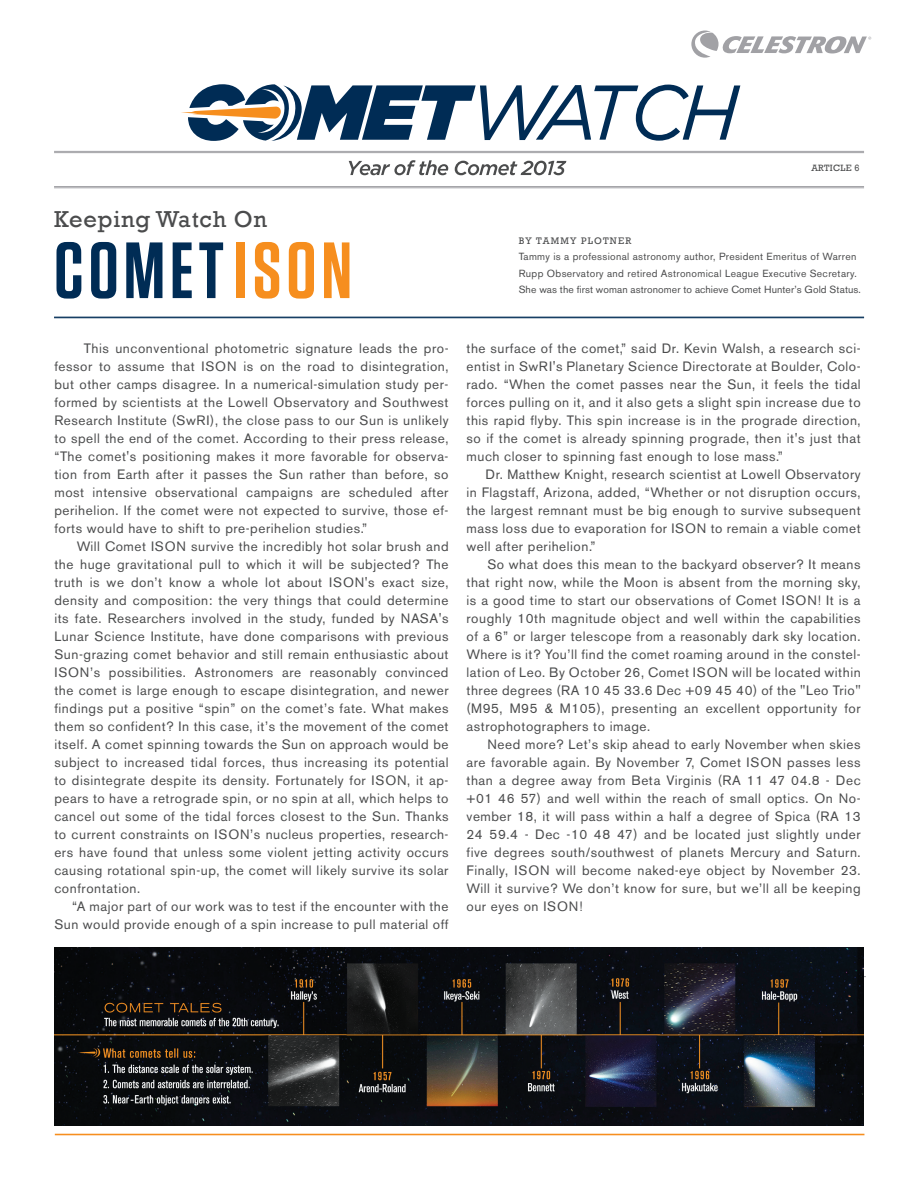
<style>
.page{position:relative;width:918px;height:1188px;background:#fff}
.page>*{position:absolute;margin:0;border:0;box-sizing:border-box;transform-origin:0 0}
.t1{font:600 79.5px "Tungsten";letter-spacing:.065em;color:#002c55}
.t2{font:23.7px "Rockwell";letter-spacing:.035em;color:#4b4c4d}
.t3{font:13.5px/18px "Akzidenz Grotesk BE";letter-spacing:.04em;color:#4b4c4d;text-align:justify}
.t4{font:10.2px/16.5px "Akzidenz Grotesk BE";letter-spacing:.03em;color:#4b4c4d}
.t5{font:9.75px "Rockwell";letter-spacing:.12em;color:#4b4c4d}
.t6{font:9.3px "Rockwell";letter-spacing:.03em;color:#4b4c4d}
.s1{color:#f68e1e}
</style>
<div class="page">
<hr style="left:54px;top:317px;width:810px;height:1px;background:#002c55">
<hr style="left:54px;top:318px;width:810px;height:1px;background:#002c55">
<hr style="left:54px;top:151px;width:810px;height:1px;background:#a1a1a5">
<hr style="left:54px;top:152px;width:810px;height:1px;background:#a1a1a5">
<hr style="left:54px;top:186px;width:810px;height:1px;background:#a1a1a5">
<hr style="left:54px;top:188px;width:810px;height:1px;background:#a1a1a5">
<svg style="left:349px;top:160px;width:99px;height:15px"></svg>
<svg style="left:455px;top:161px;width:111px;height:14px"></svg>
<svg style="left:691px;top:31px;width:180px;height:27px"></svg>
<svg style="left:181px;top:84px;width:559px;height:57px"></svg>
<hr style="left:54px;top:976px;width:812px;height:1px;background:#a1a1a5">
<hr style="left:55px;top:1134px;width:809px;height:1px;background:#f68e1e">
<img style="left:54px;top:948px;width:810px;height:178px">
<h2 class="t2" style="left:54px;top:206px;width:215px">KEEPING WATCH ON</h2>
<h1 class="t1" style="left:54px;top:229px;width:299px">COMET<span class="s1">ISON</span></h1>
<p class="t3" style="left:54px;top:340px;width:396px;text-indent:30px">This unconventional photometric signature leads the pro&shy;fessor to assume that ISON is on the road to disintegration, but other camps disagree. In a numerical-simulation study per&shy;formed by scientists at the Lowell Observatory and Southwest Research Institute (SwRI), the close pass to our Sun is unlikely to spell the end of the comet. According to their press release, “The comet's positioning makes it more favorable for observa&shy;tion from Earth after it passes the Sun rather than before, so most intensive observational campaigns are scheduled after perihelion. If the comet were not expected to survive, those ef&shy;forts would have to shift to pre-perihelion studies.”</p>
<p class="t3" style="left:54px;top:538px;width:396px;text-indent:22px">Will Comet ISON survive the incredibly hot solar brush and the huge gravitational pull to which it will be subjected? The truth is we don’t know a whole lot about ISON's exact size, density and composition: the very things that could determine its fate. Researchers involved in the study, funded by NASA's Lunar Science Institute, have done comparisons with previous Sun-grazing comet behavior and still remain enthusiastic about ISON’s possibilities. Astronomers are reasonably convinced the comet is large enough to escape disintegration, and newer findings put a positive “spin” on the comet’s fate. What makes them so confident? In this case, it’s the movement of the comet itself. A comet spinning towards the Sun on approach would be subject to increased tidal forces, thus increasing its potential to disintegrate despite its density. Fortunately for ISON, it ap&shy;pears to have a retrograde spin, or no spin at all, which helps to cancel out some of the tidal forces closest to the Sun. Thanks to current constraints on ISON’s nucleus properties, research&shy;ers have found that unless some violent jetting activity occurs causing rotational spin-up, the comet will likely survive its solar confrontation.</p>
<p class="t3" style="left:54px;top:897px;width:396px;text-align:right">“A major part of our work was to test if the encounter with the<br>Sun would provide enough of a spin increase to pull material off</p>
<p class="t6" style="left:812px;top:163px;width:50px">ARTICLE 6</p>
<p class="t5" style="left:519px;top:235px;width:114px">BY TAMMY PLOTNER</p>
<p class="t4" style="left:519px;top:249px;width:344px">Tammy is a professional astronomy author, President Emeritus of Warren<br>Rupp Observatory and retired Astronomical League Executive Secretary.<br>She was the first woman astronomer to achieve Comet Hunter’s Gold Status.</p>
<p class="t3" style="left:467px;top:339px;width:396px">the surface of the comet,” said Dr. Kevin Walsh, a research sci&shy;entist in SwRI's Planetary Science Directorate at Boulder, Colo&shy;rado. “When the comet passes near the Sun, it feels the tidal forces pulling on it, and it also gets a slight spin increase due to this rapid flyby. This spin increase is in the prograde direction, so if the comet is already spinning prograde, then it's just that much closer to spinning fast enough to lose mass.”</p>
<p class="t3" style="left:467px;top:465px;width:396px;text-indent:19px">Dr. Matthew Knight, research scientist at Lowell Observatory in Flagstaff, Arizona, added, “Whether or not disruption occurs, the largest remnant must be big enough to survive subsequent mass loss due to evaporation for ISON to remain a viable comet well after perihelion.”</p>
<p class="t3" style="left:467px;top:555px;width:396px;text-indent:21px">So what does this mean to the backyard observer? It means that right now, while the Moon is absent from the morning sky, is a good time to start our observations of Comet ISON! It is a roughly 10th magnitude object and well within the capabilities of a 6” or larger telescope from a reasonably dark sky location.<br>Where is it? You’ll find the comet roaming around in the constel&shy;lation of Leo. By October 26, Comet ISON will be located within three degrees (RA 10 45 33.6 Dec +09 45 40) of the "Leo Trio" (M95, M95 &amp; M105), presenting an excellent opportunity for astrophotographers to image.</p>
<p class="t3" style="left:467px;top:735px;width:396px;text-indent:21px">Need more? Let’s skip ahead to early November when skies are favorable again. By November 7, Comet ISON passes less than a degree away from Beta Virginis (RA 11 47 04.8 - Dec +01 46 57) and well within the reach of small optics. On No&shy;vember 18, it will pass within a half a degree of Spica (RA 13<br>24 59.4 - Dec -10 48 47) and be located just slightly under five degrees south/southwest of planets Mercury and Saturn.<br>Finally, ISON will become naked-eye object by November 23.<br>Will it survive? We don’t know for sure, but we’ll all be keeping our eyes on ISON!</p>
</div>
